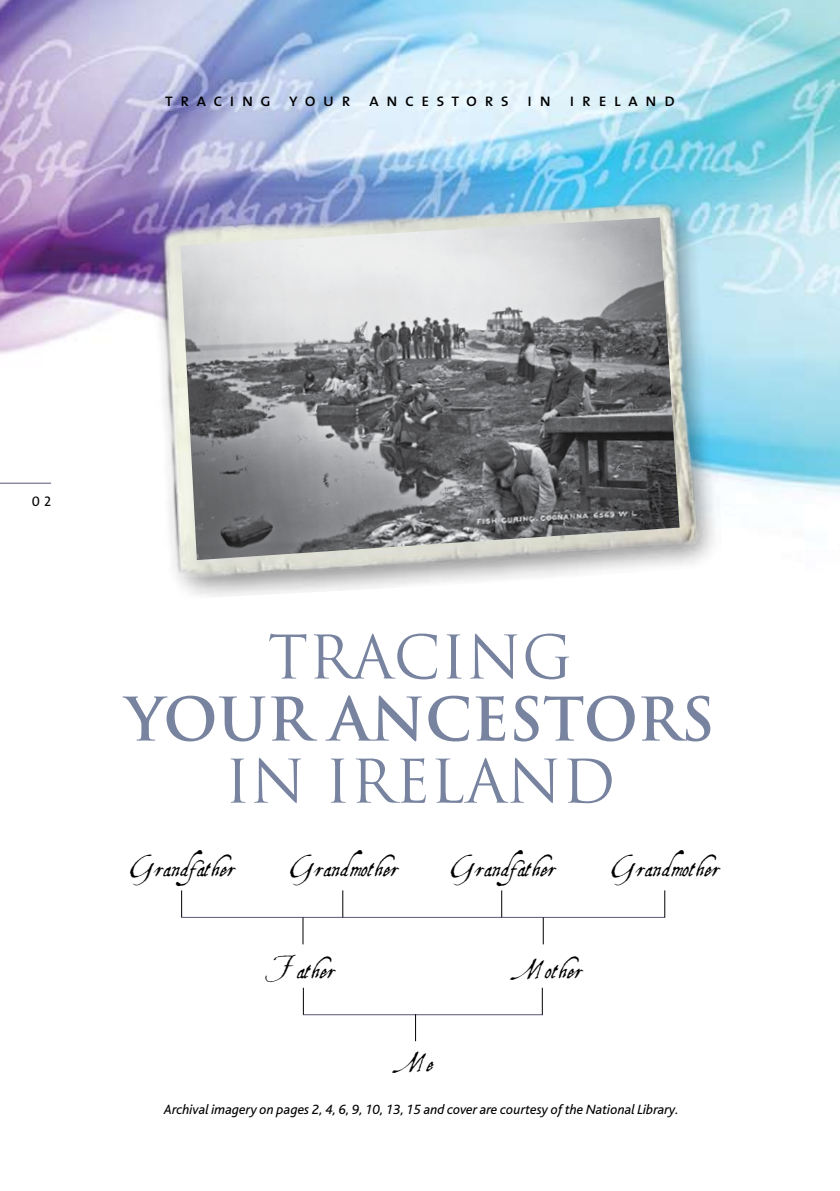
<style>
.page{position:relative;width:840px;height:1191px;background:#fff}
.page>*{position:absolute;margin:0;border:0;box-sizing:border-box;transform-origin:0 0}
.t1{font:58.4px "Trajan";color:#77839f}
.t2{font:700 58.4px "Trajan";color:#77839f}
.t3{font:24px "Aquiline";color:#000}
.t4{font:18px "The Sans Caps";letter-spacing:.4em;color:#000}
.t5{font:italic 14px "Bliss";color:#000}
.t6{font:14px "The Sans Caps";color:#000}
</style>
<div class="page">
<img style="left:0;top:0;width:839px;height:1042px">
<hr style="left:0;top:483px;width:51px;height:1px;background:#5f5474">
<hr style="left:181px;top:917px;width:483px;height:1px;background:#5f5474">
<hr style="left:303px;top:1014px;width:239px;height:1px;background:#5f5474">
<svg style="left:664px;top:890px;width:1px;height:27px"></svg>
<svg style="left:181px;top:890px;width:1px;height:27px"></svg>
<svg style="left:342px;top:890px;width:1px;height:27px"></svg>
<svg style="left:415px;top:1014px;width:1px;height:27px"></svg>
<svg style="left:303px;top:987px;width:1px;height:27px"></svg>
<svg style="left:541px;top:987px;width:1px;height:27px"></svg>
<svg style="left:302px;top:917px;width:1px;height:27px"></svg>
<svg style="left:542px;top:918px;width:1px;height:26px"></svg>
<svg style="left:501px;top:890px;width:1px;height:27px"></svg>
<img style="left:123px;top:173px;width:600px;height:428px">
<img style="left:180px;top:217px;width:499px;height:343px">
<p class="t4" style="left:165px;top:85px;width:511px">tracing your ancestors in ireland</p>
<p class="t6" style="left:32px;top:490px;width:21px">0 2</p>
<h1 class="t1" style="left:267px;top:622px;width:306px">TRACING</h1>
<h1 class="t2" style="left:125px;top:683px;width:590px">YOUR ANCESTORS</h1>
<h1 class="t1" style="left:224px;top:746px;width:392px">IN IRELAND</h1>
<h2 class="t3" style="left:129px;top:853px;width:108px">Grandfather</h2>
<h2 class="t3" style="left:289px;top:853px;width:111px">Grandmother</h2>
<h2 class="t3" style="left:265px;top:955px;width:71px">Father</h2>
<h2 class="t3" style="left:450px;top:853px;width:108px">Grandfather</h2>
<h2 class="t3" style="left:610px;top:853px;width:111px">Grandmother</h2>
<h2 class="t3" style="left:514px;top:955px;width:69px">Mother</h2>
<h2 class="t3" style="left:396px;top:1049px;width:38px">Me</h2>
<p class="t5" style="left:164px;top:1101px;width:516px">Archival imagery on pages 2, 4, 6, 9, 10, 13, 15 and cover are courtesy of the National Library.</p>
</div>
